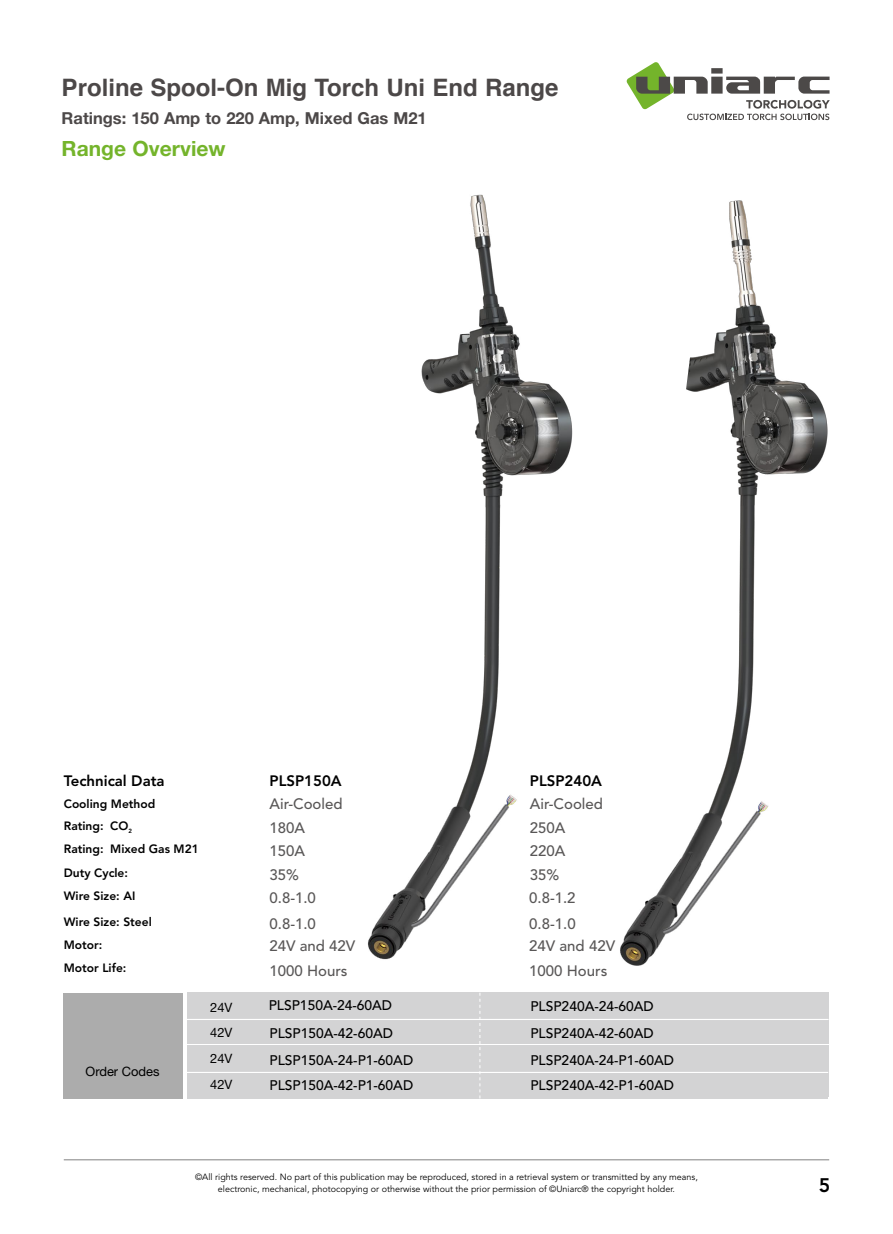
<style>
.page{position:relative;width:893px;height:1234px;background:#fff}
.page>*{position:absolute;margin:0;border:0;box-sizing:border-box;transform-origin:0 0}
.t1{font:700 24px "Helvetica";color:#4c4848}
.t2{font:700 21px "Helvetica Neue LT Pro";color:#74b42b}
.t3{font:800 19.5px "Avenir LT Std";color:#000}
.t4{font:700 16.5px "Helvetica Neue LT Pro";color:#4c4848}
.t5{font:500 15px/23.4px "Avenir LT Std";color:#595757}
.t6{font:800 15px "Avenir LT Std";color:#000}
.t7{font:500 13.8px "Avenir LT Std";color:#000}
.t8{font:12.9px/25.8px "Helvetica Neue LT Pro";color:#000;text-align:justify}
.t9{font:800 12px/22.8px "Avenir LT Std";color:#000}
.t10{font:9px/12px "Avenir LT Std";color:#000;text-align:center}
</style>
<div class="page">
<svg style="left:627px;top:62px;width:203px;height:58px"></svg>
<hr style="left:64px;top:1158px;width:765px;height:1px;background:#898989">
<img style="left:620px;top:200px;width:208px;height:766px">
<img style="left:368px;top:194px;width:205px;height:766px">
<div style="left:523px;top:762px;width:96px;height:216px;background:#fff"></div>
<div style="left:187px;top:1045px;width:641px;height:51px;background:#d3d3d4"></div>
<div style="left:187px;top:992px;width:641px;height:51px;background:#d3d3d4"></div>
<hr style="left:187px;top:1096px;width:641px;height:2px;background:#d3d3d4">
<div style="left:64px;top:992px;width:119px;height:106px;background:#acacac"></div>
<hr style="left:187px;top:1071px;width:641px;height:1px;background:#fff">
<hr style="left:187px;top:1018px;width:641px;height:1px;background:#fff">
<svg style="left:480px;top:993px;width:1px;height:105px"></svg>
<h1 class="t1" style="left:62px;top:68px;width:498px">Proline Spool-On Mig Torch Uni End Range</h1>
<h3 class="t4" style="left:62px;top:107px;width:367px">Ratings: 150 Amp to 220 Amp, Mixed Gas M21</h3>
<h2 class="t2" style="left:62px;top:135px;width:165px">Range Overview</h2>
<h3 class="t6" style="left:64px;top:771px;width:102px">Technical Data</h3>
<h3 class="t6" style="left:530px;top:771px;width:74px">PLSP240A</h3>
<h3 class="t5" style="left:529px;top:792px;width:75px">Air-Cooled<br>250A<br>220A<br>35%<br>0.8-1.2</h3>
<h3 class="t5" style="left:529px;top:912px;width:87px;line-height:22.6px">0.8-1.0<br>24V and 42V</h3>
<h3 class="t5" style="left:529px;top:959px;width:80px">1000 Hours</h3>
<h3 class="t6" style="left:270px;top:772px;width:74px">PLSP150A</h3>
<h3 class="t5" style="left:270px;top:792px;width:75px">Air-Cooled<br>180A<br>150A<br>35%<br>0.8-1.0</h3>
<h3 class="t5" style="left:270px;top:912px;width:87px;line-height:22.8px">0.8-1.0<br>24V and 42V</h3>
<h3 class="t5" style="left:270px;top:959px;width:80px">1000 Hours</h3>
<h3 class="t9" style="left:64px;top:792px;width:93px">Cooling Method</h3>
<h3 class="t9" style="left:110px;top:814px;width:23px">CO<sub>2</sub></h3>
<h3 class="t9" style="left:64px;top:814px;width:41px">Rating:</h3>
<h3 class="t9" style="left:64px;top:837px;width:137px">Rating: Mixed Gas M21</h3>
<h3 class="t9" style="left:64px;top:861px;width:66px">Duty Cycle:</h3>
<h3 class="t9" style="left:64px;top:884px;width:73px">Wire Size: AI</h3>
<h3 class="t9" style="left:64px;top:910px;width:90px">Wire Size: Steel<br>Motor:<br>Motor Life:</h3>
<h3 class="t8" style="left:86px;top:1057px;width:76px">Order Codes</h3>
<h3 class="t8" style="left:210px;top:993px;width:24px">24V 42V 24V 42V</h3>
<h3 class="t7" style="left:269px;top:996px;width:125px">PLSP150A-24-60AD</h3>
<h3 class="t7" style="left:270px;top:1024px;width:125px">PLSP150A-42-60AD</h3>
<h3 class="t7" style="left:270px;top:1052px;width:145px">PLSP150A-24-P1-60AD</h3>
<h3 class="t7" style="left:270px;top:1077px;width:145px">PLSP150A-42-P1-60AD</h3>
<h3 class="t7" style="left:530px;top:997px;width:125px">PLSP240A-24-60AD</h3>
<h3 class="t7" style="left:530px;top:1024px;width:125px">PLSP240A-42-60AD</h3>
<h3 class="t7" style="left:530px;top:1052px;width:145px">PLSP240A-24-P1-60AD</h3>
<h3 class="t7" style="left:530px;top:1077px;width:145px">PLSP240A-42-P1-60AD</h3>
<p class="t10" style="left:195px;top:1171px;width:504px">©All rights reserved. No part of this publication may be reproduced, stored in a retrieval system or transmitted by any means, electronic, mechanical, photocopying or otherwise without the prior permission of ©Uniarc® the copyright holder.</p>
<h3 class="t3" style="left:819px;top:1173px;width:13px">5</h3>
</div>
